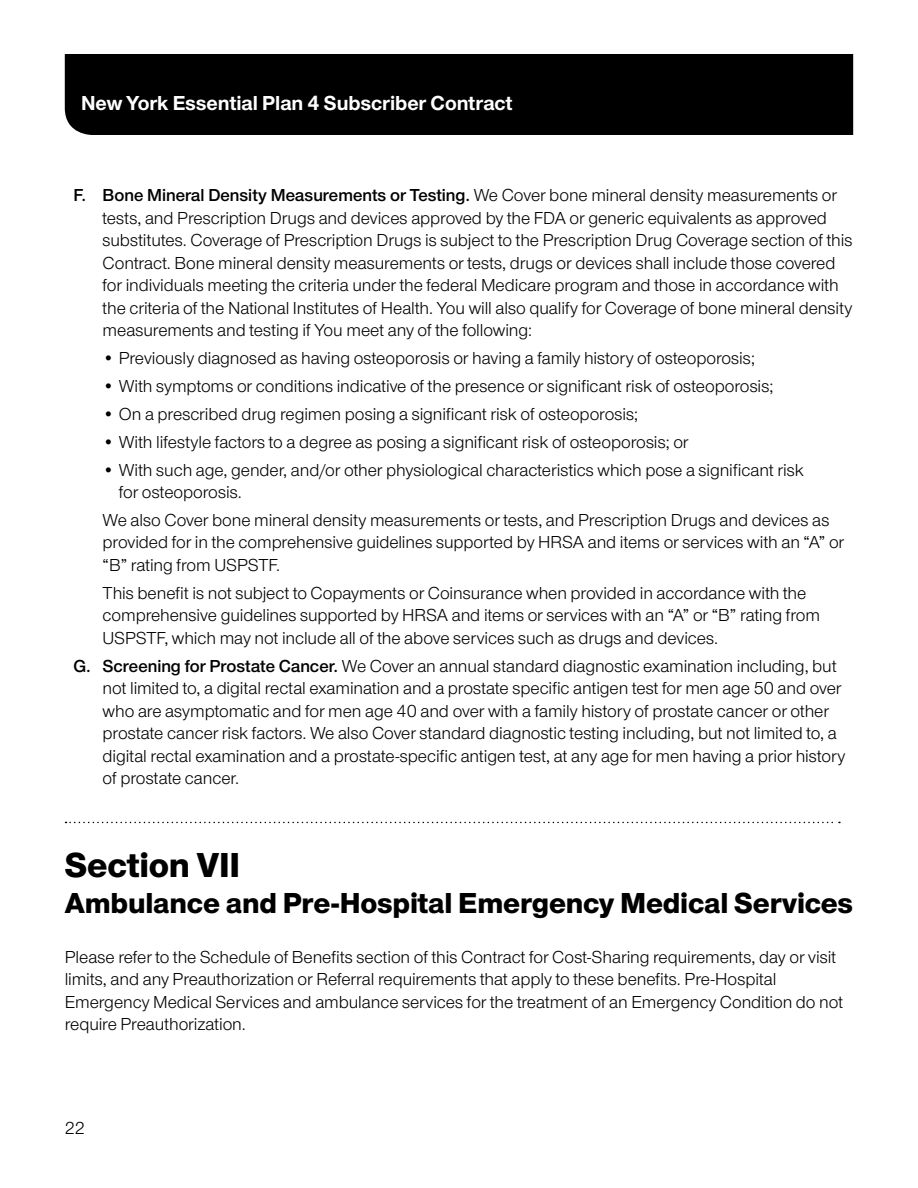
<style>
.page{position:relative;width:918px;height:1188px;background:#fff}
.page>*{position:absolute;margin:0;border:0;box-sizing:border-box;transform-origin:0 0}
.Section_heads___Dott{font:800 36px "UHC Sans";letter-spacing:-.005em;color:#000}
.Section_heads___Dott-2{font:800 30px "UHC Sans";letter-spacing:-.005em;color:#000}
.t1{font:700 21px "UHC Sans";color:#fff}
.Body___numbers___add{font:18px/22.5px "UHC Sans";letter-spacing:-.005em;color:#000}
.Body___12_15{font:18px/22.5px "UHC Sans";letter-spacing:-.005em;color:#000}
.s1{font-weight:600}
</style>
<div class="page">
<div style="left:65px;top:54px;width:788px;height:81px;background:#000"></div>
<svg style="left:66px;top:822px;width:774px;height:1px"></svg>
<p class="t1" style="left:81px;top:88px;width:433px">New York Essential Plan 4 Subscriber Contract</p>
<p class="Body___numbers___add" style="left:103px;top:183px;width:751px;text-indent:-29px"><span class="s1">F. Bone Mineral Density Measurements or Testing.</span> We Cover bone mineral density measurements or tests, and Prescription Drugs and devices approved by the FDA or generic equivalents as approved substitutes. Coverage of Prescription Drugs is subject to the Prescription Drug Coverage section of this Contract. Bone mineral density measurements or tests, drugs or devices shall include those covered for individuals meeting the criteria under the federal Medicare program and those in accordance with the criteria of the National Institutes of Health. You will also qualify for Coverage of bone mineral density measurements and testing if You meet any of the following:</p>
<p class="Body___numbers___add" style="left:103px;top:346px;width:654px">• Previously diagnosed as having osteoporosis or having a family history of osteoporosis;</p>
<p class="Body___numbers___add" style="left:103px;top:374px;width:672px">• With symptoms or conditions indicative of the presence or significant risk of osteoporosis;</p>
<p class="Body___numbers___add" style="left:103px;top:402px;width:537px">• On a prescribed drug regimen posing a significant risk of osteoporosis;</p>
<p class="Body___numbers___add" style="left:103px;top:430px;width:587px">• With lifestyle factors to a degree as posing a significant risk of osteoporosis; or</p>
<p class="Body___numbers___add" style="left:119px;top:458px;width:686px;text-indent:-16px">• With such age, gender, and/or other physiological characteristics which pose a significant risk for osteoporosis.</p>
<p class="Body___numbers___add" style="left:103px;top:508px;width:743px">We also Cover bone mineral density measurements or tests, and Prescription Drugs and devices as provided for in the comprehensive guidelines supported by HRSA and items or services with an “A” or “B” rating from USPSTF.</p>
<p class="Body___numbers___add" style="left:103px;top:581px;width:719px">This benefit is not subject to Copayments or Coinsurance when provided in accordance with the comprehensive guidelines supported by HRSA and items or services with an “A” or “B” rating from<br>USPSTF, which may not include all of the above services such as drugs and devices.</p>
<p class="Body___numbers___add" style="left:103px;top:654px;width:744px;text-indent:-29px"><span class="s1">G. Screening for Prostate Cancer.</span> We Cover an annual standard diagnostic examination including, but not limited to, a digital rectal examination and a prostate specific antigen test for men age 50 and over who are asymptomatic and for men age 40 and over with a family history of prostate cancer or other prostate cancer risk factors. We also Cover standard diagnostic testing including, but not limited to, a digital rectal examination and a prostate-specific antigen test, at any age for men having a prior history of prostate cancer.</p>
<p class="Section_heads___Dott" style="left:65px;top:840px;width:177px">Section VII</p>
<p class="Section_heads___Dott-2" style="left:65px;top:882px;width:790px">Ambulance and Pre-Hospital Emergency Medical Services</p>
<p class="Body___12_15" style="left:65px;top:945px;width:780px">Please refer to the Schedule of Benefits section of this Contract for Cost-Sharing requirements, day or visit limits, and any Preauthorization or Referral requirements that apply to these benefits. Pre-Hospital Emergency Medical Services and ambulance services for the treatment of an Emergency Condition do not require Preauthorization.</p>
<p class="Body___numbers___add" style="left:65px;top:1116px;width:22px">22</p>
</div>
